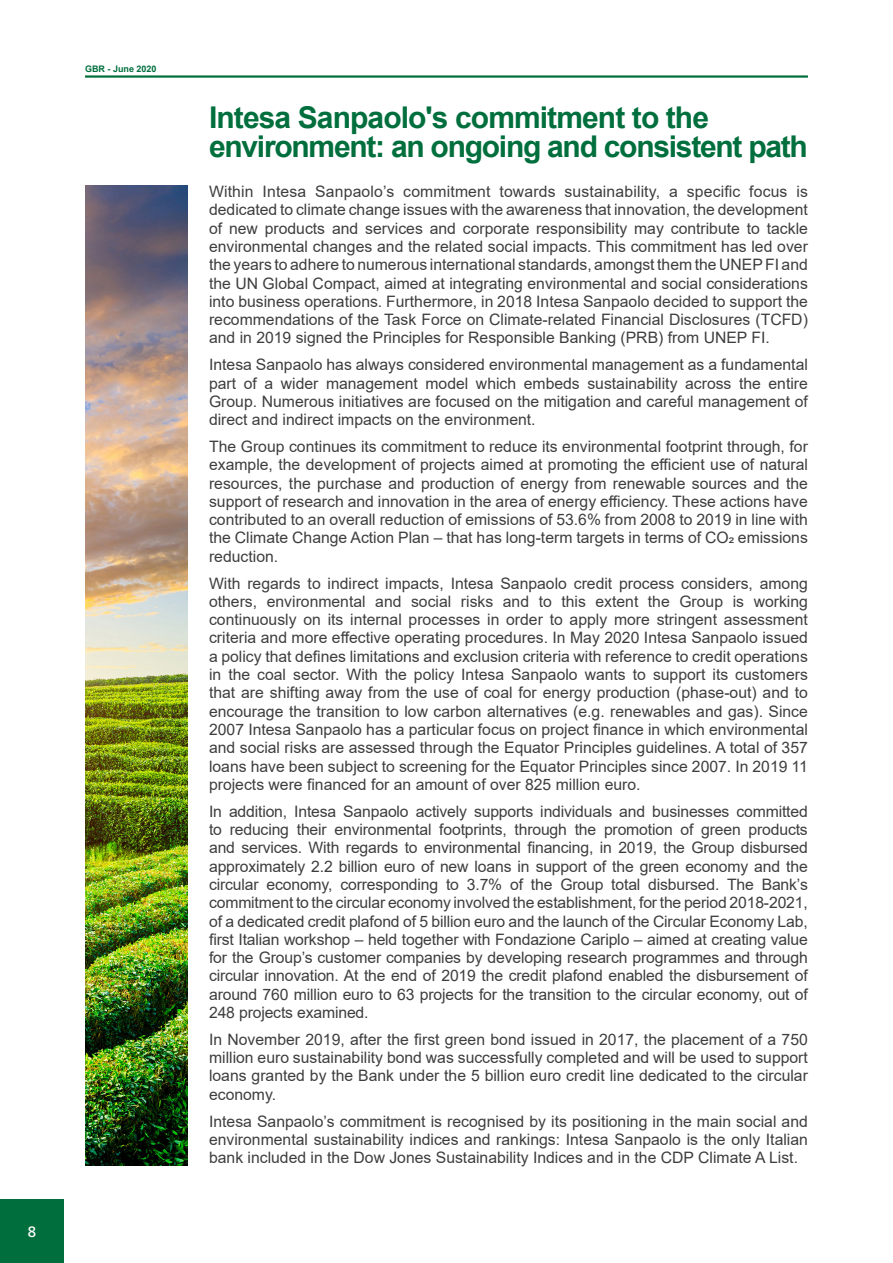
<style>
.page{position:relative;width:893px;height:1263px;background:#fff}
.page>*{position:absolute;margin:0;border:0;box-sizing:border-box;transform-origin:0 0}
.t1{font:700 30px/28.5px "Arial";letter-spacing:-.04em;color:#006f3d}
.t2{font:15.75px/18.3px "Arial";color:#3e3e3f;text-align:justify}
.t3{font:15px "Frutiger LT Std";color:#fff}
.t4{font:700 9px "Arial";color:#006f3d}
</style>
<div class="page">
<div style="left:0;top:1199px;width:64px;height:64px;background:#006f3d"></div>
<hr style="left:85px;top:75px;width:723px;height:3px;background:#006f3d">
<img style="left:85px;top:186px;width:103px;height:979px">
<p class="t4" style="left:85px;top:62px;width:73px">GBR - June 2020</p>
<p class="t3" style="left:28px;top:1223px;width:10px">8</p>
<h1 class="t1" style="left:209px;top:104px;width:600px">Intesa Sanpaolo's commitment to the environment: an ongoing and consistent path</h1>
<p class="t2" style="left:209px;top:182px;width:600px">Within Intesa Sanpaolo’s commitment towards sustainability, a specific focus is dedicated to climate change issues with the awareness that innovation, the development of new products and services and corporate responsibility may contribute to tackle environmental changes and the related social impacts. This commitment has led over the years to adhere to numerous international standards, amongst them the UNEP FI and the UN Global Compact, aimed at integrating environmental and social considerations into business operations. Furthermore, in 2018 Intesa Sanpaolo decided to support the recommendations of the Task Force on Climate-related Financial Disclosures (TCFD) and in 2019 signed the Principles for Responsible Banking (PRB) from UNEP FI.</p>
<p class="t2" style="left:209px;top:355px;width:600px">Intesa Sanpaolo has always considered environmental management as a fundamental part of a wider management model which embeds sustainability across the entire Group. Numerous initiatives are focused on the mitigation and careful management of direct and indirect impacts on the environment.</p>
<p class="t2" style="left:209px;top:437px;width:600px">The Group continues its commitment to reduce its environmental footprint through, for example, the development of projects aimed at promoting the efficient use of natural resources, the purchase and production of energy from renewable sources and the support of research and innovation in the area of energy efficiency. These actions have contributed to an overall reduction of emissions of 53.6% from 2008 to 2019 in line with the Climate Change Action Plan – that has long-term targets in terms of CO2 emissions reduction.</p>
<p class="t2" style="left:209px;top:574px;width:600px">With regards to indirect impacts, Intesa Sanpaolo credit process considers, among others, environmental and social risks and to this extent the Group is working continuously on its internal processes in order to apply more stringent assessment criteria and more effective operating procedures. In May 2020 Intesa Sanpaolo issued a policy that defines limitations and exclusion criteria with reference to credit operations in the coal sector. With the policy Intesa Sanpaolo wants to support its customers that are shifting away from the use of coal for energy production (phase-out) and to encourage the transition to low carbon alternatives (e.g. renewables and gas). Since 2007 Intesa Sanpaolo has a particular focus on project finance in which environmental and social risks are assessed through the Equator Principles guidelines. A total of 357 loans have been subject to screening for the Equator Principles since 2007. In 2019 11 projects were financed for an amount of over 825 million euro.</p>
<p class="t2" style="left:209px;top:802px;width:600px">In addition, Intesa Sanpaolo actively supports individuals and businesses committed to reducing their environmental footprints, through the promotion of green products and services. With regards to environmental financing, in 2019, the Group disbursed approximately 2.2 billion euro of new loans in support of the green economy and the circular economy, corresponding to 3.7% of the Group total disbursed. The Bank’s commitment to the circular economy involved the establishment, for the period 2018-2021, of a dedicated credit plafond of 5 billion euro and the launch of the Circular Economy Lab, first Italian workshop – held together with Fondazione Cariplo – aimed at creating value for the Group’s customer companies by developing research programmes and through circular innovation. At the end of 2019 the credit plafond enabled the disbursement of around 760 million euro to 63 projects for the transition to the circular economy, out of 248 projects examined.</p>
<p class="t2" style="left:209px;top:1030px;width:600px">In November 2019, after the first green bond issued in 2017, the placement of a 750 million euro sustainability bond was successfully completed and will be used to support loans granted by the Bank under the 5 billion euro credit line dedicated to the circular economy.</p>
<p class="t2" style="left:209px;top:1112px;width:600px">Intesa Sanpaolo’s commitment is recognised by its positioning in the main social and environmental sustainability indices and rankings: Intesa Sanpaolo is the only Italian bank included in the Dow Jones Sustainability Indices and in the CDP Climate A List.</p>
</div>
